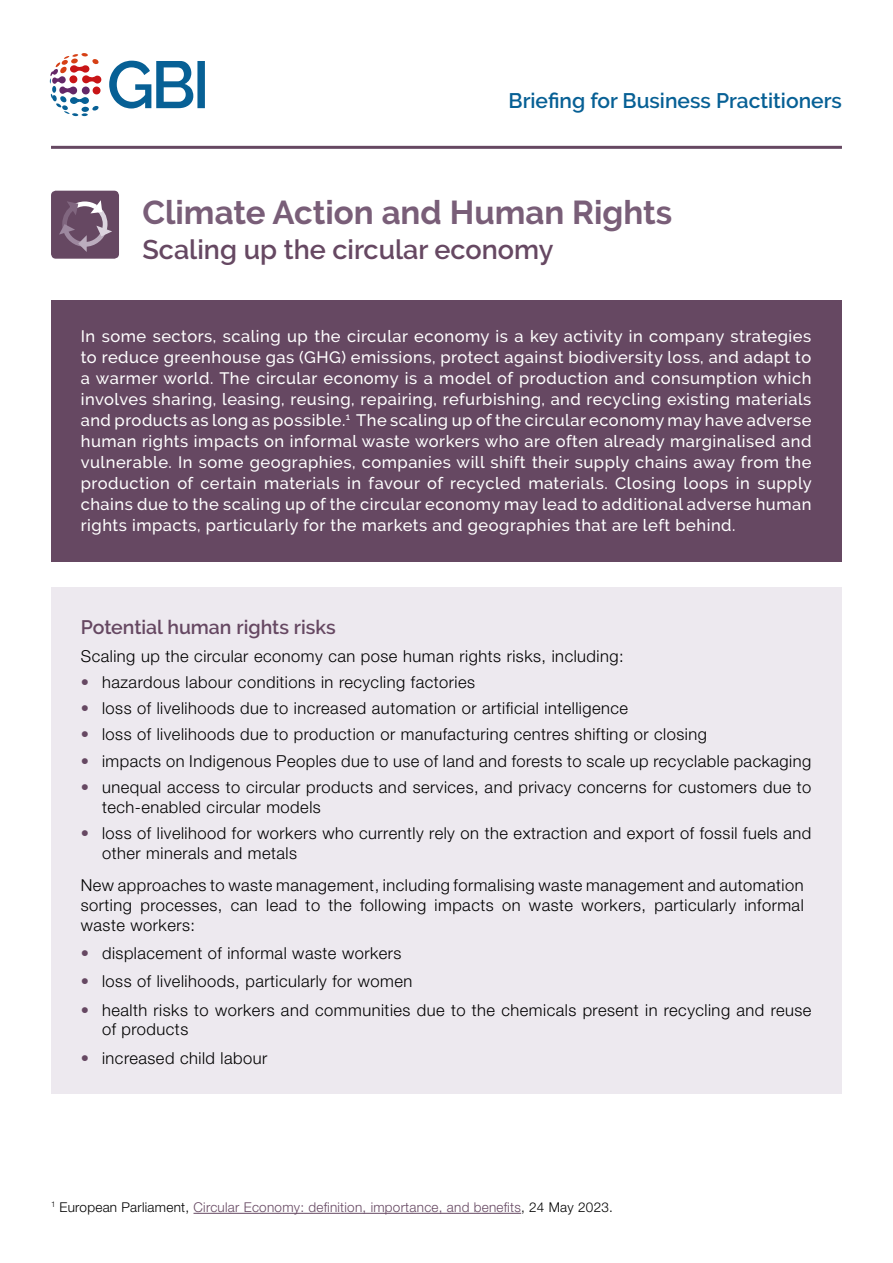
<style>
.page{position:relative;width:893px;height:1263px;background:#fff}
.page>*{position:absolute;margin:0;border:0;box-sizing:border-box;transform-origin:0 0}
.t1{font:700 33px "Raleway";color:#795e78}
.t2{font:600 27px "Raleway";color:#664862}
.t3{font:600 21px "Raleway";color:#076095}
.t4{font:600 19.5px "Raleway";color:#664862}
.t5{font:300 16.5px/19.8px "Helvetica Neue LT Pro";letter-spacing:.03em;color:#000}
.t6{font:500 16.5px/21px "Raleway";letter-spacing:.03em;color:#fff;text-align:justify}
.Paragraph_Style_1{font:300 13.5px "Helvetica Neue LT Pro";letter-spacing:.02em;color:#664862}
.s1{color:#664862}
.s2{color:#000}
</style>
<div class="page">
<div style="left:51px;top:191px;width:68px;height:68px;background:#664862;border-radius:5px"></div>
<svg style="left:59px;top:200px;width:53px;height:52px"></svg>
<svg style="left:109px;top:61px;width:96px;height:47px"></svg>
<svg style="left:50px;top:53px;width:51px;height:63px"></svg>
<div style="left:93px;top:87px;width:8px;height:7px;background:#c81517;border-radius:50%"></div>
<div style="left:51px;top:300px;width:791px;height:262px;background:#664862"></div>
<div style="left:51px;top:587px;width:791px;height:506px;background:#ede9ef"></div>
<hr style="left:51px;top:146px;width:791px;height:3px;background:#664862">
<hr style="left:193px;top:1213px;width:328px;height:1px;background:#664862">
<p class="t3" style="left:508px;top:89px;width:335px">Briefing for Business Practitioners</p>
<p class="t1" style="left:142px;top:194px;width:531px">Climate Action and Human Rights</p>
<p class="t2" style="left:142px;top:234px;width:413px">Scaling up the circular economy</p>
<p class="t6" style="left:81px;top:325px;width:733px">In some sectors, scaling up the circular economy is a key activity in company strategies to reduce greenhouse gas (GHG) emissions, protect against biodiversity loss, and adapt to a warmer world. The circular economy is a model of production and consumption which involves sharing, leasing, reusing, repairing, refurbishing, and recycling existing materials and products as long as possible.<sup>1</sup> The scaling up of the circular economy may have adverse human rights impacts on informal waste workers who are often already marginalised and vulnerable. In some geographies, companies will shift their supply chains away from the production of certain materials in favour of recycled materials. Closing loops in supply chains due to the scaling up of the circular economy may lead to additional adverse human rights impacts, particularly for the markets and geographies that are left behind.</p>
<p class="t4" style="left:81px;top:615px;width:257px">Potential human rights risks</p>
<p class="t5" style="left:81px;top:646px;width:544px">Scaling up the circular economy can pose human rights risks, including:</p>
<p class="t5" style="left:81px;top:672px;width:396px"><span class="s1">•</span> hazardous labour conditions in recycling factories</p>
<p class="t5" style="left:81px;top:698px;width:549px"><span class="s1">•</span> loss of livelihoods due to increased automation or artificial intelligence</p>
<p class="t5" style="left:81px;top:724px;width:628px"><span class="s1">•</span> loss of livelihoods due to production or manufacturing centres shifting or closing</p>
<p class="t5" style="left:81px;top:750px;width:732px"><span class="s1">•</span> impacts on Indigenous Peoples due to use of land and forests to scale up recyclable packaging</p>
<p class="t5" style="left:102px;top:777px;width:711px;text-indent:-21px"><span class="s1">•</span> unequal access to circular products and services, and privacy concerns for customers due to tech-enabled circular models</p>
<p class="t5" style="left:102px;top:822px;width:711px;text-indent:-21px"><span class="s1">•</span> loss of livelihood for workers who currently rely on the extraction and export of fossil fuels and other minerals and metals</p>
<p class="t5" style="left:81px;top:875px;width:724px;text-align:justify">New approaches to waste management, including formalising waste management and automation sorting processes, can lead to the following impacts on waste workers, particularly informal waste workers:</p>
<p class="t5" style="left:81px;top:943px;width:322px"><span class="s1">•</span> displacement of informal waste workers</p>
<p class="t5" style="left:81px;top:971px;width:333px"><span class="s1">•</span> loss of livelihoods, particularly for women</p>
<p class="t5" style="left:102px;top:999px;width:711px;text-indent:-21px"><span class="s1">•</span> health risks to workers and communities due to the chemicals present in recycling and reuse of products</p>
<p class="t5" style="left:81px;top:1047px;width:188px"><span class="s1">•</span> increased child labour</p>
<p class="Paragraph_Style_1" style="left:51px;top:1199px;width:563px"><sup>1</sup> <span class="s2">European Parliament,</span> Circular Economy: definition, importance, and benefits<span class="s2">, 24 May 2023.</span></p>
</div>
